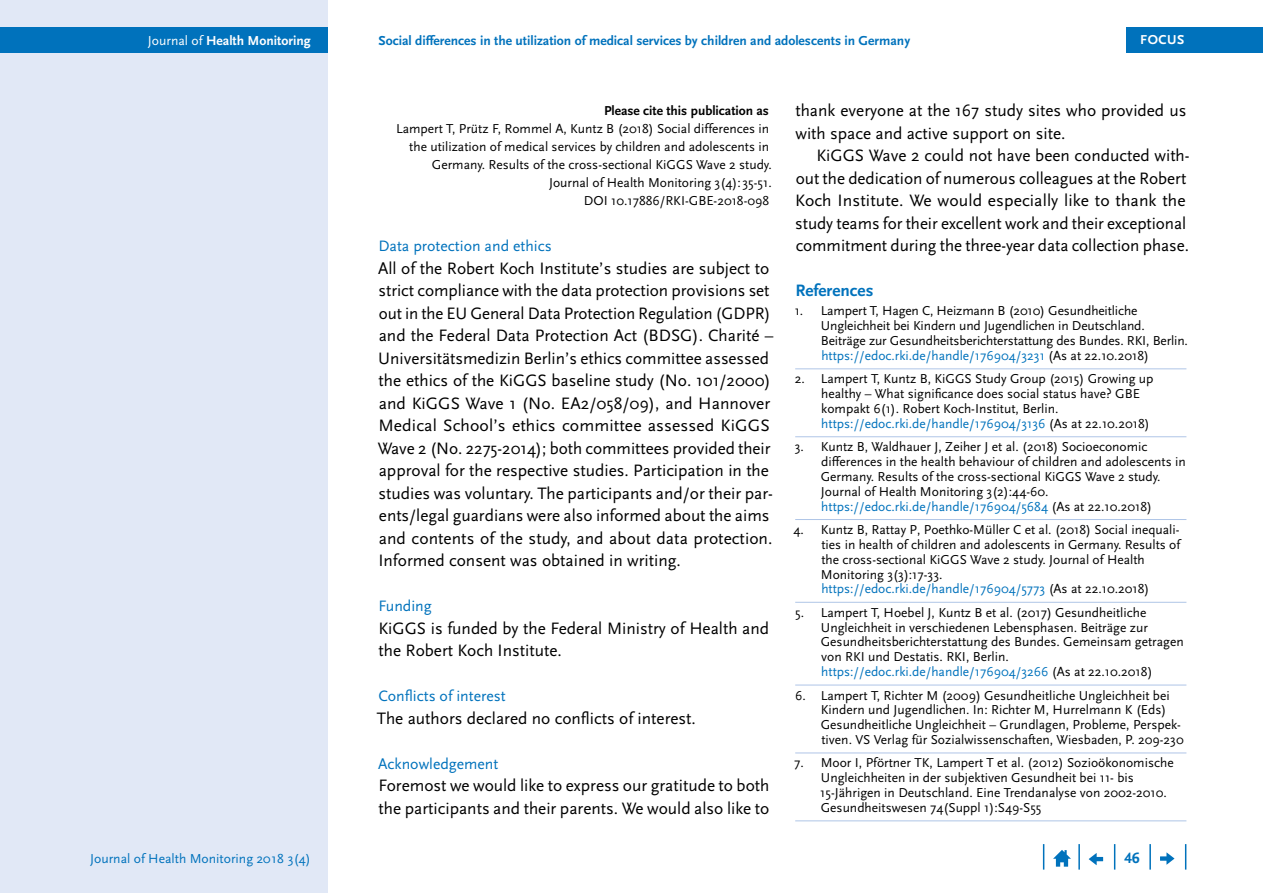
<style>
.page{position:relative;width:1263px;height:893px;background:#fff}
.page>*{position:absolute;margin:0;border:0;box-sizing:border-box;transform-origin:0 0}
.Copy{font:17.25px/22.5px "Scala Sans Pro";color:#000}
.Copy_Einzug{font:17.25px/22.5px "Scala Sans Pro";color:#000}
.t1{font:700 17.25px "Scala Sans Pro";color:#0072bc}
.t2{font:15.75px "Scala Sans Pro";color:#0072bc}
.t3{font:700 15.75px "Scala Sans Pro";color:#0072bc}
.t4{font:700 13.65px "Scala Sans Pro";color:#0072bc}
.t5{font:13.65px "Scala Sans Pro";color:#0072bc}
.t6{font:700 13.65px "Scala Sans Pro";color:#fff}
.Literaturverzeichnis{font:13.5px/14.9px "Scala Sans Pro";color:#000}
.Impressum_klein{font:13.5px/18px "Scala Sans Pro";color:#000;text-align:right}
.t7{font:700 13.5px "Scala Sans Pro";color:#000}
.t8{font:700 13.5px "Scala Sans Pro";letter-spacing:.04em;color:#fff}
.s1{font-weight:400}
.s2{color:#0072bc}
</style>
<div class="page">
<div style="left:0;top:0;width:327px;height:893px;background:#e1e8f6"></div>
<div style="left:0;top:28px;width:327px;height:25px;background:#0072bc"></div>
<div style="left:1126px;top:28px;width:137px;height:25px;background:#0072bc"></div>
<svg style="left:1185px;top:844px;width:1px;height:26px"></svg>
<hr style="left:1149px;top:844px;width:2px;height:26px;background:#0072bc">
<svg style="left:1114px;top:844px;width:1px;height:26px"></svg>
<hr style="left:1078px;top:844px;width:2px;height:26px;background:#0072bc">
<svg style="left:1043px;top:844px;width:1px;height:26px"></svg>
<svg style="left:1053px;top:850px;width:18px;height:17px"></svg>
<svg style="left:1089px;top:853px;width:14px;height:12px"></svg>
<svg style="left:1160px;top:852px;width:14px;height:13px"></svg>
<hr style="left:795px;top:368px;width:391px;height:1px;background:#afc5e7">
<hr style="left:795px;top:436px;width:391px;height:1px;background:#afc5e7">
<hr style="left:795px;top:519px;width:391px;height:1px;background:#afc5e7">
<hr style="left:795px;top:602px;width:391px;height:1px;background:#afc5e7">
<hr style="left:795px;top:685px;width:391px;height:1px;background:#afc5e7">
<hr style="left:795px;top:753px;width:391px;height:1px;background:#afc5e7">
<hr style="left:795px;top:820px;width:391px;height:1px;background:#afc5e7">
<p class="t6" style="left:148px;top:33px;width:164px"><span class="s1">Journal of</span> Health Monitoring</p>
<p class="t5" style="left:90px;top:850px;width:222px">Journal of Health Monitoring 2018 3(4)</p>
<p class="t4" style="left:378px;top:33px;width:533px">Social differences in the utilization of medical services by children and adolescents in Germany</p>
<p class="t8" style="left:1140px;top:32px;width:46px">FOCUS</p>
<h3 class="t7" style="left:604px;top:102px;width:166px">Please cite this publication as</h3>
<p class="Impressum_klein" style="left:396px;top:119px;width:377px">Lampert T, Prütz F, Rommel A, Kuntz B (2018) Social differences in the utilization of medical services by children and adolescents in<br>Germany. Results of the cross-sectional KiGGS Wave 2 study.</p>
<p class="Impressum_klein" style="left:549px;top:173px;width:224px">Journal of Health Monitoring 3(4): 35-51.<br>DOI 10.17886/RKI-GBE-2018-098</p>
<h2 class="t2" style="left:378px;top:237px;width:175px">Data protection and ethics</h2>
<p class="Copy" style="left:378px;top:257px;width:397px">All of the Robert Koch Institute’s studies are subject to strict compliance with the data protection provisions set out in the EU General Data Protection Regulation (GDPR) and the Federal Data Protection Act (BDSG). Charité – Universitätsmedizin Berlin’s ethics committee assessed the ethics of the KiGGS baseline study (No. 101/2000) and KiGGS Wave 1 (No. EA2/058/09), and Hannover Medical School’s ethics committee assessed KiGGS Wave 2 (No. 2275-2014); both committees provided their approval for the respective studies. Participation in the studies was voluntary. The participants and/or their par&shy;ents/legal guardians were also informed about the aims and contents of the study, and about data protection.<br>Informed consent was obtained in writing.</p>
<h2 class="t2" style="left:378px;top:597px;width:55px">Funding</h2>
<p class="Copy" style="left:378px;top:617px;width:392px">KiGGS is funded by the Federal Ministry of Health and the Robert Koch Institute.</p>
<h2 class="t2" style="left:379px;top:687px;width:129px">Conflicts of interest</h2>
<p class="Copy" style="left:377px;top:707px;width:321px">The authors declared no conflicts of interest.</p>
<h2 class="t2" style="left:378px;top:754px;width:122px">Acknowledgement</h2>
<p class="Copy" style="left:378px;top:774px;width:393px">Foremost we would like to express our gratitude to both the participants and their parents. We would also like to</p>
<p class="Copy" style="left:795px;top:99px;width:392px">thank everyone at the 167 study sites who provided us with space and active support on site.</p>
<p class="Copy_Einzug" style="left:795px;top:144px;width:396px;text-indent:21px">KiGGS Wave 2 could not have been conducted with&shy;out the dedication of numerous colleagues at the Robert Koch Institute. We would especially like to thank the study teams for their excellent work and their exceptional commitment during the three-year data collection phase.</p>
<h1 class="t1" style="left:795px;top:280px;width:79px">References</h1>
<p class="Literaturverzeichnis" style="left:821px;top:304px;width:369px;text-indent:-26px">1. Lampert T, Hagen C, Heizmann B (2010) Gesundheitliche Ungleichheit bei Kindern und Jugendlichen in Deutschland.<br>Beiträge zur Gesundheitsberichterstattung des Bundes. RKI, Berlin. <span class="s2">https://edoc.rki.de/handle/176904/3231</span> (As at 22.10.2018)</p>
<p class="Literaturverzeichnis" style="left:821px;top:371px;width:334px;text-indent:-27px">2. Lampert T, Kuntz B, KiGGS Study Group (2015) Growing up healthy – What significance does social status have? GBE kompakt 6(1). Robert Koch-Institut, Berlin. <span class="s2">https://edoc.rki.de/handle/176904/3136</span> (As at 22.10.2018)</p>
<p class="Literaturverzeichnis" style="left:821px;top:439px;width:367px;text-indent:-26px">3. Kuntz B, Waldhauer J, Zeiher J et al. (2018) Socioeconomic differences in the health behaviour of children and adolescents in Germany. Results of the cross-sectional KiGGS Wave 2 study.<br>Journal of Health Monitoring 3(2):44-60. <span class="s2">https://edoc.rki.de/handle/176904/5684</span> (As at 22.10.2018)</p>
<p class="Literaturverzeichnis" style="left:821px;top:522px;width:361px;text-indent:-27px">4. Kuntz B, Rattay P, Poethko-Müller C et al. (2018) Social inequali&shy;ties in health of children and adolescents in Germany. Results of the cross-sectional KiGGS Wave 2 study. Journal of Health Monitoring 3(3):17-33.<br><span class="s2">https://edoc.rki.de/handle/176904/5773</span> (As at 22.10.2018)</p>
<p class="Literaturverzeichnis" style="left:821px;top:605px;width:364px;text-indent:-26px">5. Lampert T, Hoebel J, Kuntz B et al. (2017) Gesundheitliche Ungleichheit in verschiedenen Lebensphasen. Beiträge zur Gesundheitsberichterstattung des Bundes. Gemeinsam getragen von RKI und Destatis. RKI, Berlin. <span class="s2">https://edoc.rki.de/handle/176904/3266</span> (As at 22.10.2018)</p>
<p class="Literaturverzeichnis" style="left:821px;top:688px;width:364px;text-indent:-26px">6. Lampert T, Richter M (2009) Gesundheitliche Ungleichheit bei Kindern und Jugendlichen. In: Richter M, Hurrelmann K (Eds)<br>Gesundheitliche Ungleichheit – Grundlagen, Probleme, Perspek&shy;tiven. VS Verlag für Sozialwissenschaften, Wiesbaden, P. 209-230</p>
<p class="Literaturverzeichnis" style="left:820px;top:756px;width:355px;text-indent:-26px">7. Moor I, Pförtner TK, Lampert T et al. (2012) Sozioökonomische Ungleichheiten in der subjektiven Gesundheit bei 11- bis 15-Jährigen in Deutschland. Eine Trendanalyse von 2002-2010.<br>Gesundheitswesen 74(Suppl 1):S49-S55</p>
<p class="t3" style="left:1124px;top:849px;width:17px">46</p>
</div>
